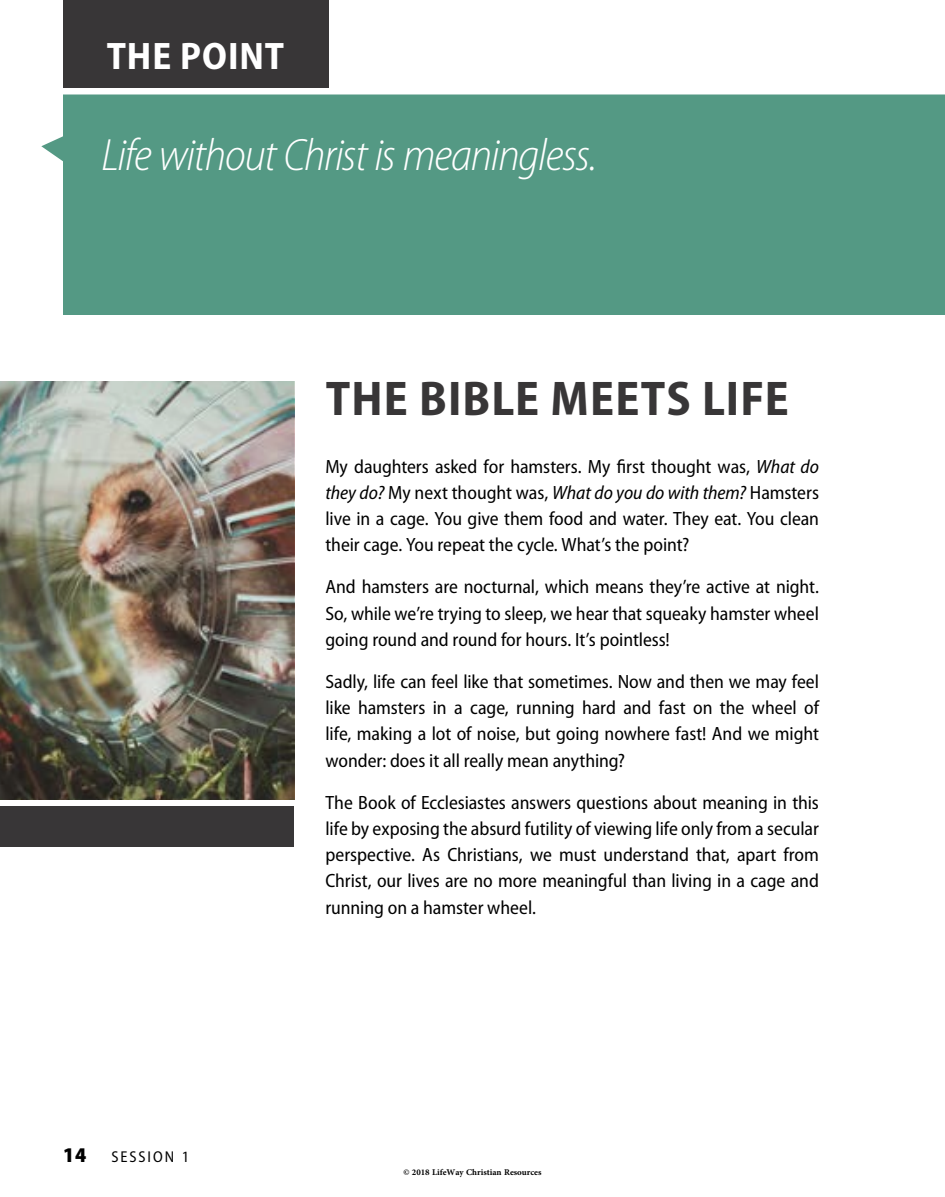
<style>
.page{position:relative;width:945px;height:1197px;background:#fff}
.page>*{position:absolute;margin:0;border:0;box-sizing:border-box;transform-origin:0 0}
.t1{font:700 semi-condensed 49px "Myriad Pro";letter-spacing:.025em;color:#383637}
.t2{font:italic 300 semi-condensed 45.5px "Myriad Pro";letter-spacing:-.03em;color:#fff}
.t3{font:700 semi-condensed 38.5px "Myriad Pro";letter-spacing:.025em;color:#fff}
.t4{font:900 semi-condensed 21px "Myriad Pro";color:#000}
.t5{font:semi-condensed 19.25px/26.2px "Myriad Pro";letter-spacing:-.005em;color:#000;text-align:justify}
.t6{font:semi-condensed 15.75px "Myriad Pro";letter-spacing:.12em;color:#000}
.t7{font:700 12.25px "Adobe Arabic";color:#000}
.s1{font-style:italic}
</style>
<div class="page">
<div style="left:63px;top:0;width:265px;height:88px;background:#383637"></div>
<div style="left:41px;top:94px;width:904px;height:221px;background:#549984"></div>
<div style="left:0;top:807px;width:294px;height:40px;background:#383637"></div>
<img style="left:0;top:382px;width:294px;height:418px">
<h3 class="t3" style="left:107px;top:34px;width:179px">THE POINT</h3>
<h2 class="t2" style="left:101px;top:131px;width:498px">Life without Christ is meaningless.</h2>
<h1 class="t1" style="left:326px;top:371px;width:464px">THE BIBLE MEETS LIFE</h1>
<p class="t4" style="left:63px;top:1143px;width:25px">14</p>
<p class="t6" style="left:112px;top:1149px;width:79px">SESSION 1</p>
<p class="t5" style="left:326px;top:453px;width:495px">My daughters asked for hamsters. My first thought was, <span class="s1">What do they do?</span> My next thought was, <span class="s1">What do you do with them?</span> Hamsters live in a cage. You give them food and water. They eat. You clean their cage. You repeat the cycle. What’s the point?</p>
<p class="t5" style="left:326px;top:574px;width:495px">And hamsters are nocturnal, which means they’re active at night.<br>So, while we’re trying to sleep, we hear that squeaky hamster wheel going round and round for hours. It’s pointless!</p>
<p class="t5" style="left:326px;top:669px;width:495px">Sadly, life can feel like that sometimes. Now and then we may feel like hamsters in a cage, running hard and fast on the wheel of life, making a lot of noise, but going nowhere fast! And we might wonder: does it all really mean anything?</p>
<p class="t5" style="left:326px;top:789px;width:495px">The Book of Ecclesiastes answers questions about meaning in this life by exposing the absurd futility of viewing life only from a secular perspective. As Christians, we must understand that, apart from Christ, our lives are no more meaningful than living in a cage and running on a hamster wheel.</p>
<p class="t7" style="left:403px;top:1164px;width:140px">© 2018 LifeWay Christian Resources</p>
</div>
